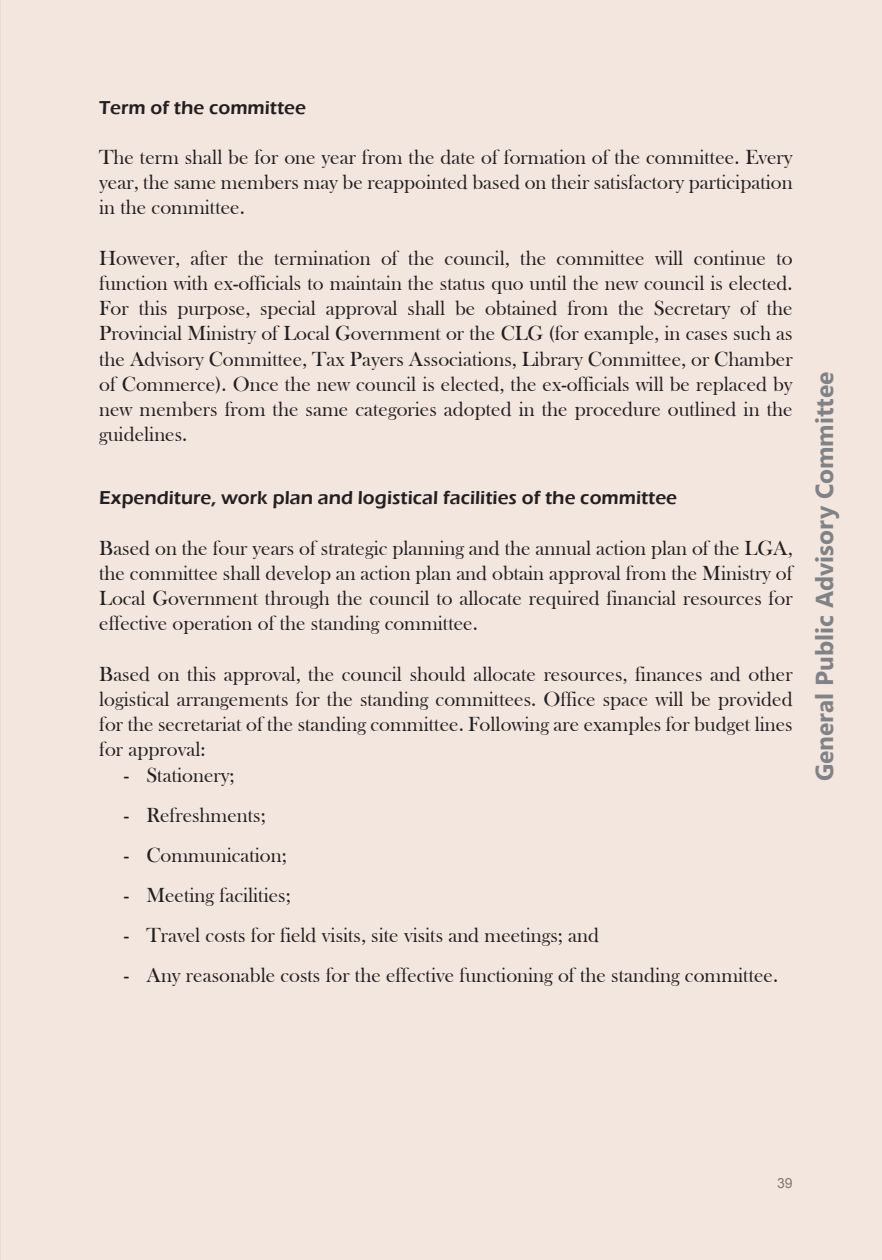
<style>
.page{position:relative;width:882px;height:1260px;background:#fff}
.page>*{position:absolute;margin:0;border:0;box-sizing:border-box;transform-origin:0 0}
.t1{font:700 24.5px "Khmer UI";color:#808285}
.t2{font:21px/25.2px "Bask Old Face";color:#231f20;text-align:justify}
.t3{font:600 19.25px "Eras ITC";color:#231f20}
.t4{font:14px "Arial";color:#231f20}
</style>
<div class="page">
<hr style="left:0;top:0;width:1px;height:1260px;background:#e8cdc0">
<div style="left:1px;top:0;width:881px;height:1260px;background:#f3e6df"></div>
<p class="t3" style="left:99px;top:96px;width:208px">Term of the committee</p>
<p class="t2" style="left:99px;top:145px;width:695px">The term shall be for one year from the date of formation of the committee. Every year, the same members may be reappointed based on their satisfactory participation in the committee.</p>
<p class="t2" style="left:99px;top:246px;width:695px">However, after the termination of the council, the committee will continue to function with ex-officials to maintain the status quo until the new council is elected.<br>For this purpose, special approval shall be obtained from the Secretary of the Provincial Ministry of Local Government or the CLG (for example, in cases such as the Advisory Committee, Tax Payers Associations, Library Committee, or Chamber of Commerce). Once the new council is elected, the ex-officials will be replaced by new members from the same categories adopted in the procedure outlined in the guidelines.</p>
<p class="t3" style="left:99px;top:487px;width:579px">Expenditure, work plan and logistical facilities of the committee</p>
<p class="t2" style="left:99px;top:536px;width:695px">Based on the four years of strategic planning and the annual action plan of the LGA, the committee shall develop an action plan and obtain approval from the Ministry of Local Government through the council to allocate required financial resources for effective operation of the standing committee.</p>
<p class="t2" style="left:99px;top:662px;width:695px">Based on this approval, the council should allocate resources, finances and other logistical arrangements for the standing committees. Office space will be provided for the secretariat of the standing committee. Following are examples for budget lines for approval:</p>
<p class="t2" style="left:124px;top:763px;width:112px">- Stationery;</p>
<p class="t2" style="left:124px;top:803px;width:143px">- Refreshments;</p>
<p class="t2" style="left:124px;top:843px;width:165px">- Communication;</p>
<p class="t2" style="left:124px;top:883px;width:169px">- Meeting facilities;</p>
<p class="t2" style="left:124px;top:923px;width:477px">- Travel costs for field visits, site visits and meetings; and</p>
<p class="t2" style="left:124px;top:963px;width:656px">- Any reasonable costs for the effective functioning of the standing committee.</p>
<p class="t1" style="left:811px;top:781px;width:411px;rotate:-90deg">General Public Advisory Committee</p>
<p class="t4" style="left:777px;top:1174px;width:17px">39</p>
</div>
